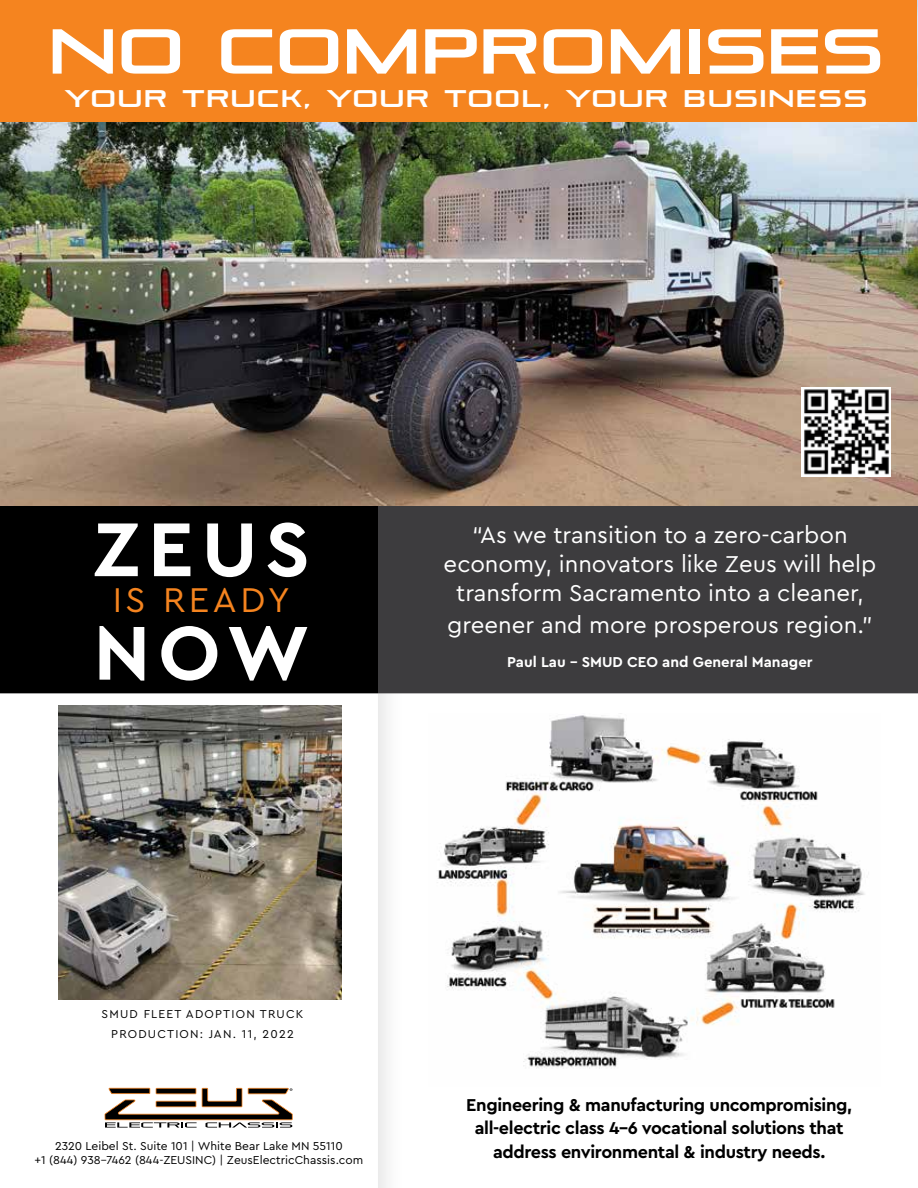
<style>
.page{position:relative;width:918px;height:1188px;background:#fff}
.page>*{position:absolute;margin:0;border:0;box-sizing:border-box;transform-origin:0 0}
.t1{font:700 79.8px "Cera Pro";letter-spacing:.1em;color:#fff}
.t2{font:700 63px "Pirulen Rg";letter-spacing:.02em;color:#fff}
.t3{font:36px "Cera Pro";letter-spacing:.1em;color:#f5841f}
.t4{font:24px/29.4px "Cera Pro";color:#fff;text-align:center}
.t5{font:700 24px "Pirulen Rg";letter-spacing:.08em;color:#fff}
.t6{font:700 18px/23.4px "Cera Pro";letter-spacing:-.02em;color:#000;text-align:center}
.t7{font:700 15px "Cera Pro";color:#fff}
.t8{font:12px/14.4px "Cera Pro";color:#000;text-align:center}
.t9{font:12px/19.5px "Cera Pro";letter-spacing:.1em;color:#000;text-align:center}
.t10{font:4.65px "Myriad Pro";color:#000}
</style>
<div class="page">
<img style="left:458px;top:715px;width:407px;height:354px">
<div style="left:0;top:458px;width:458px;height:730px;background:#000;opacity:.11"></div>
<svg style="left:0;top:693px;width:378px;height:495px"></svg>
<div style="left:0;top:505px;width:378px;height:188px;background:#000"></div>
<div style="left:378px;top:505px;width:540px;height:188px;background:#3d3c3e"></div>
<img style="left:0;top:0;width:918px;height:505px">
<div style="left:0;top:0;width:916px;height:122px;background:#f5841f"></div>
<svg style="left:105px;top:1088px;width:188px;height:40px"></svg>
<img style="left:801px;top:387px;width:90px;height:90px">
<img style="left:58px;top:706px;width:284px;height:294px">
<h2 class="t2" style="left:49px;top:13px;width:835px">NO COMPROMISES</h2>
<p class="t5" style="left:65px;top:84px;width:804px">YOUR TRUCK, YOUR TOOL, YOUR BUSINESS</p>
<h1 class="t1" style="left:93px;top:496px;width:218px">ZEUS</h1>
<h3 class="t3" style="left:113px;top:576px;width:179px">IS READY</h3>
<h1 class="t1" style="left:93px;top:600px;width:217px">NOW</h1>
<p class="t4" style="left:444px;top:519px;width:434px">“As we transition to a zero-carbon economy, innovators like Zeus will help transform Sacramento into a cleaner,</p>
<p class="t4" style="left:447px;top:609px;width:427px">greener and more prosperous region.”</p>
<p class="t7" style="left:507px;top:652px;width:307px">Paul Lau - SMUD CEO and General Manager</p>
<p class="t9" style="left:102px;top:1004px;width:203px">SMUD FLEET ADOPTION TRUCK<br>PRODUCTION: JAN. 11, 2022</p>
<p class="t10" style="left:98px;top:1030px;width:53px">Orange RGB: 245 / 132 / 31</p>
<p class="t8" style="left:35px;top:1138px;width:330px">2320 Leibel St. Suite 101 | White Bear Lake MN 55110<br>+1 (844) 938-7462 (844-ZEUSINC) | ZeusElectricChassis.com</p>
<p class="t6" style="left:466px;top:1093px;width:387px">Engineering &amp; manufacturing uncompromising, all-electric class 4-6 vocational solutions that address environmental &amp; industry needs.</p>
</div>
